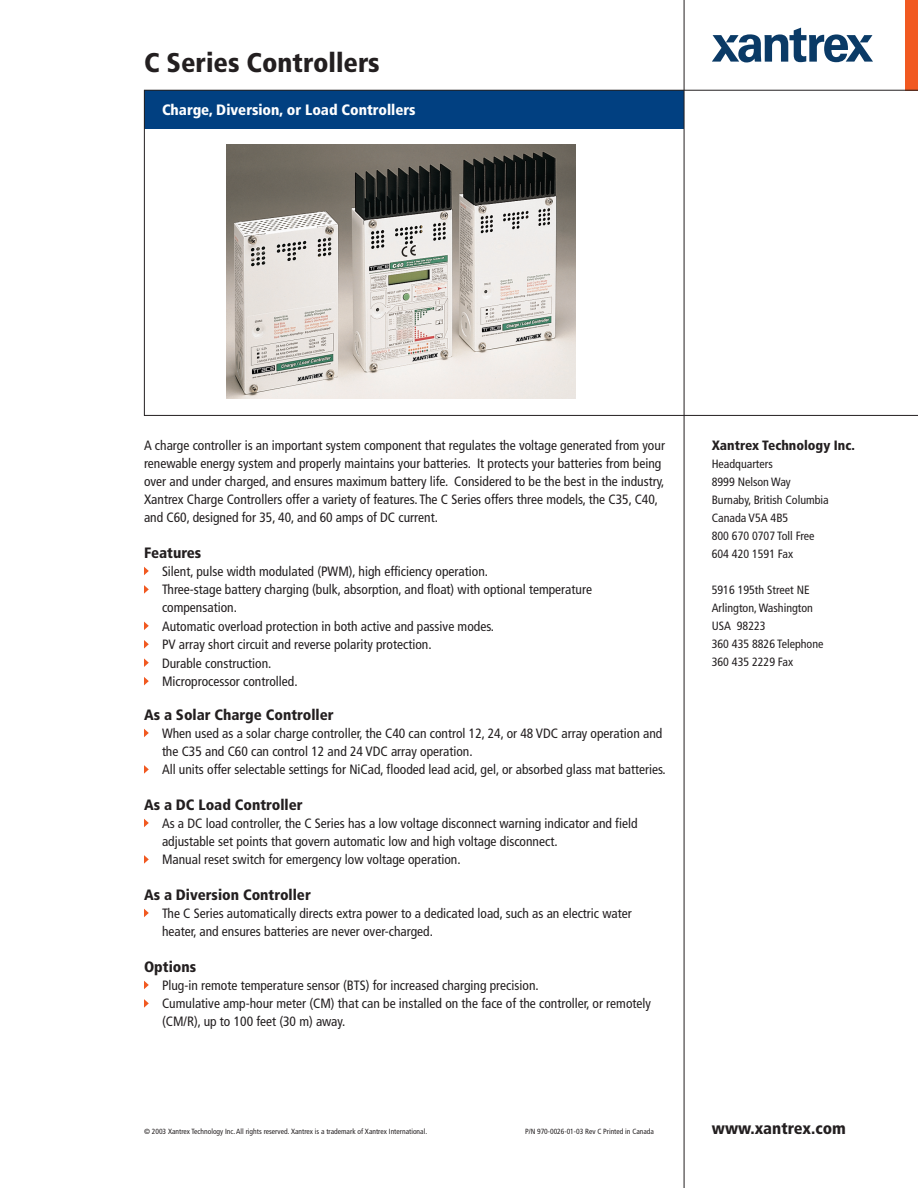
<style>
.page{position:relative;width:918px;height:1188px;background:#fff}
.page>*{position:absolute;margin:0;border:0;box-sizing:border-box;transform-origin:0 0}
.page_header{font:900 condensed 27px "Frutiger";color:#231f20}
.web_site{font:900 condensed 16.5px "Frutiger";color:#231f20}
.paragraph_header{font:900 condensed 15px "Frutiger";color:#231f20}
.subheader{font:900 condensed 15px "Frutiger";color:#fff}
.bullets{font:condensed 13.5px/18px "Frutiger";color:#231f20}
.paragraph_header-2{font:condensed 13.5px/18px "Frutiger";color:#231f20}
.address_header{font:900 condensed 13.5px "Frutiger";color:#231f20}
.address_body{font:condensed 12px/18px "Frutiger";color:#231f20}
.t1{font:condensed 7.5px "Frutiger";color:#231f20}
</style>
<div class="page">
<div style="left:905px;top:0;width:13px;height:90px;background:#f15921"></div>
<svg style="left:712px;top:28px;width:161px;height:34px"></svg>
<img style="left:226px;top:144px;width:350px;height:255px">
<div style="left:144px;top:90px;width:540px;height:39px;background:#014081"></div>
<hr style="left:144px;top:415px;width:774px;height:1px;background:#231f20">
<hr style="left:144px;top:90px;width:1px;height:326px;background:#231f20">
<svg style="left:144px;top:567px;width:5px;height:8px"></svg>
<svg style="left:144px;top:585px;width:5px;height:9px"></svg>
<svg style="left:144px;top:622px;width:5px;height:8px"></svg>
<svg style="left:144px;top:640px;width:5px;height:9px"></svg>
<svg style="left:144px;top:658px;width:5px;height:9px"></svg>
<svg style="left:144px;top:677px;width:5px;height:8px"></svg>
<svg style="left:144px;top:729px;width:5px;height:8px"></svg>
<svg style="left:144px;top:765px;width:5px;height:9px"></svg>
<svg style="left:144px;top:819px;width:5px;height:8px"></svg>
<svg style="left:144px;top:855px;width:5px;height:9px"></svg>
<svg style="left:144px;top:909px;width:5px;height:8px"></svg>
<svg style="left:144px;top:981px;width:5px;height:8px"></svg>
<svg style="left:144px;top:999px;width:5px;height:9px"></svg>
<hr style="left:144px;top:90px;width:774px;height:1px;background:#231f20">
<hr style="left:684px;top:0;width:1px;height:1188px;background:#231f20">
<p class="page_header" style="left:144px;top:46px;width:237px">C Series Controllers</p>
<p class="subheader" style="left:162px;top:100px;width:255px">Charge, Diversion, or Load Controllers</p>
<p class="paragraph_header-2" style="left:144px;top:436px;width:523px">A charge controller is an important system component that regulates the voltage generated from your renewable energy system and properly maintains your batteries. It protects your batteries from being over and under charged, and ensures maximum battery life. Considered to be the best in the industry, Xantrex Charge Controllers offer a variety of features. The C Series offers three models, the C35, C40, and C60, designed for 35, 40, and 60 amps of DC current.</p>
<p class="paragraph_header" style="left:144px;top:544px;width:59px">Features</p>
<p class="bullets" style="left:162px;top:562px;width:328px">Silent, pulse width modulated (PWM), high efficiency operation.</p>
<p class="bullets" style="left:162px;top:581px;width:432px">Three-stage battery charging (bulk, absorption, and float) with optional temperature compensation.</p>
<p class="bullets" style="left:162px;top:617px;width:334px">Automatic overload protection in both active and passive modes.</p>
<p class="bullets" style="left:162px;top:636px;width:271px">PV array short circuit and reverse polarity protection.</p>
<p class="bullets" style="left:162px;top:654px;width:111px">Durable construction.</p>
<p class="bullets" style="left:162px;top:673px;width:137px">Microprocessor controlled.</p>
<p class="paragraph_header" style="left:144px;top:706px;width:191px">As a Solar Charge Controller</p>
<p class="bullets" style="left:162px;top:724px;width:502px">When used as a solar charge controller, the C40 can control 12, 24, or 48 VDC array operation and the C35 and C60 can control 12 and 24 VDC array operation.</p>
<p class="bullets" style="left:162px;top:761px;width:505px">All units offer selectable settings for NiCad, flooded lead acid, gel, or absorbed glass mat batteries.</p>
<p class="paragraph_header" style="left:144px;top:796px;width:160px">As a DC Load Controller</p>
<p class="bullets" style="left:162px;top:814px;width:477px">As a DC load controller, the C Series has a low voltage disconnect warning indicator and field adjustable set points that govern automatic low and high voltage disconnect.</p>
<p class="bullets" style="left:162px;top:851px;width:300px">Manual reset switch for emergency low voltage operation.</p>
<p class="paragraph_header" style="left:144px;top:886px;width:168px">As a Diversion Controller</p>
<p class="bullets" style="left:162px;top:904px;width:471px">The C Series automatically directs extra power to a dedicated load, such as an electric water heater, and ensures batteries are never over-charged.</p>
<p class="paragraph_header" style="left:144px;top:958px;width:54px">Options</p>
<p class="bullets" style="left:162px;top:976px;width:378px">Plug-in remote temperature sensor (BTS) for increased charging precision.</p>
<p class="bullets" style="left:162px;top:995px;width:491px">Cumulative amp-hour meter (CM) that can be installed on the face of the controller, or remotely (CM/R), up to 100 feet (30 m) away.</p>
<p class="address_header" style="left:712px;top:437px;width:145px">Xantrex Technology Inc.</p>
<p class="address_body" style="left:712px;top:455px;width:63px">Headquarters</p>
<p class="address_body" style="left:712px;top:473px;width:81px">8999 Nelson Way</p>
<p class="address_body" style="left:712px;top:491px;width:119px">Burnaby, British Columbia</p>
<p class="address_body" style="left:712px;top:509px;width:78px">Canada V5A 4B5</p>
<p class="address_body" style="left:712px;top:527px;width:104px">800 670 0707 Toll Free</p>
<p class="address_body" style="left:712px;top:545px;width:83px">604 420 1591 Fax</p>
<p class="address_body" style="left:712px;top:581px;width:103px">5916 195th Street NE<br>Arlington, Washington<br>USA 98223</p>
<p class="address_body" style="left:712px;top:635px;width:113px">360 435 8826 Telephone</p>
<p class="address_body" style="left:712px;top:653px;width:83px">360 435 2229 Fax</p>
<p class="t1" style="left:144px;top:1127px;width:285px">© 2003 Xantrex Technology Inc. All rights reserved. Xantrex is a trademark of Xantrex International.</p>
<p class="t1" style="left:525px;top:1127px;width:130px">P/N 970-0026-01-03 Rev C Printed in Canada</p>
<p class="web_site" style="left:712px;top:1118px;width:136px">www.xantrex.com</p>
</div>
